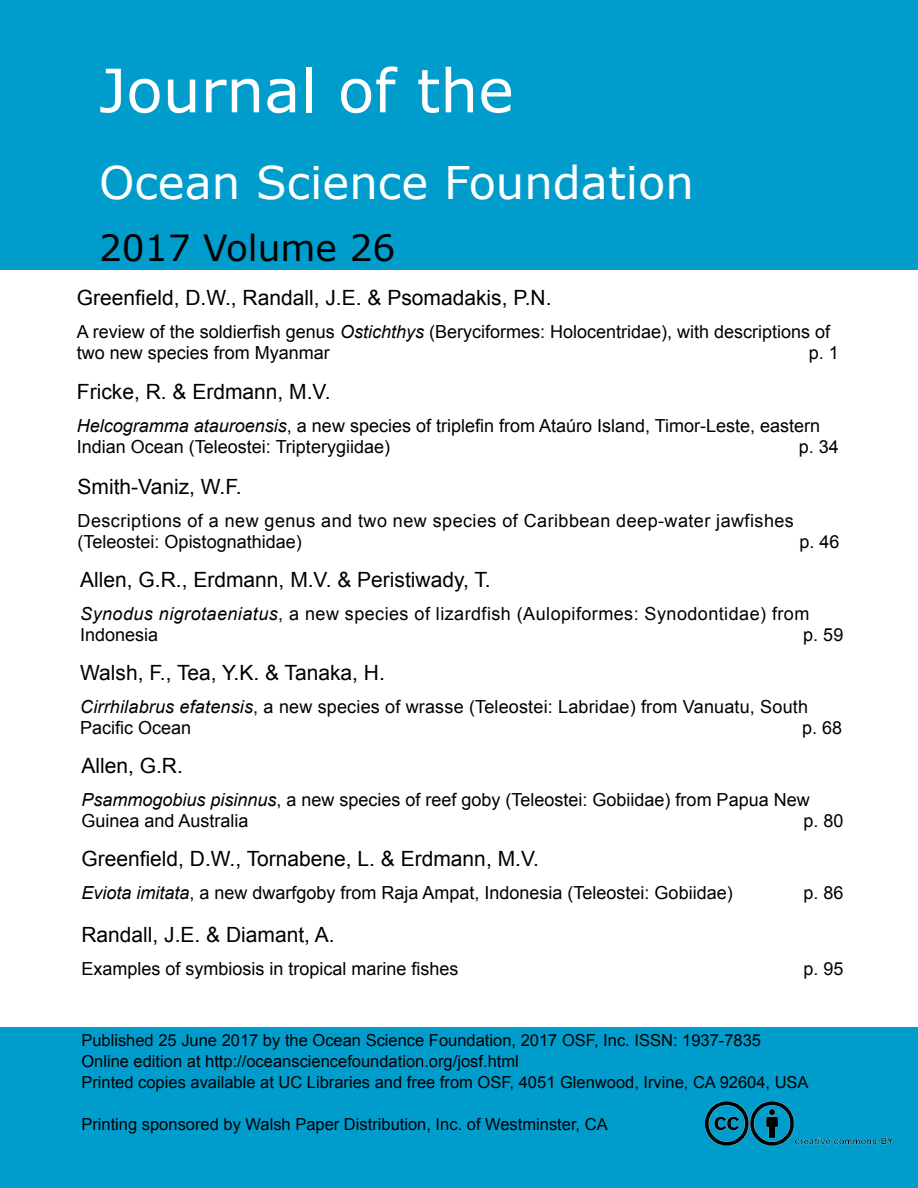
<style>
.page{position:relative;width:918px;height:1188px;background:#fff}
.page>*{position:absolute;margin:0;border:0;box-sizing:border-box;transform-origin:0 0}
.t1{font:60px "Verdana";color:#fff}
.t2{font:45px "Verdana";color:#fff}
.t3{font:36px "Verdana";color:#000}
.t4{font:21px "Arial";color:#000}
.t5{font:18px/21px "Arial";color:#000}
.t6{font:18px/21px "Arial";letter-spacing:.025em;color:#000}
.t7{font:16.5px/21px "Arial";color:#000}
.s1{font-style:italic}
</style>
<div class="page">
<div style="left:0;top:0;width:918px;height:270px;background:#009dcc"></div>
<div style="left:0;top:1028px;width:918px;height:160px;background:#009dcc"></div>
<img style="left:705px;top:1102px;width:189px;height:45px">
<h1 class="t1" style="left:99px;top:49px;width:416px">Journal of the</h1>
<h2 class="t2" style="left:99px;top:152px;width:596px">Ocean Science Foundation</h2>
<h3 class="t3" style="left:99px;top:223px;width:298px">2017 Volume 26</h3>
<p class="t4" style="left:77px;top:284px;width:476px">Greenfield, D.W., Randall, J.E. &amp; Psomadakis, P.N.</p>
<p class="t5" style="left:77px;top:321px;width:755px">A review of the soldierfish genus <span class="s1">Ostichthys</span> (Beryciformes: Holocentridae), with descriptions of two new species from Myanmar</p>
<p class="t5" style="left:809px;top:342px;width:32px">p. 1</p>
<p class="t4" style="left:77px;top:378px;width:255px">Fricke, R. &amp; Erdmann, M.V.</p>
<p class="t5" style="left:77px;top:416px;width:745px"><span class="s1">Helcogramma atauroensis</span>, a new species of triplefin from Ataúro Island, Timor-Leste, eastern<br>Indian Ocean (Teleostei: Tripterygiidae)</p>
<p class="t5" style="left:799px;top:437px;width:42px">p. 34</p>
<p class="t4" style="left:78px;top:473px;width:166px">Smith-Vaniz, W.F.</p>
<p class="t6" style="left:78px;top:510px;width:718px">Descriptions of a new genus and two new species of Caribbean deep-water jawfishes (Teleostei: Opistognathidae)</p>
<p class="t5" style="left:800px;top:531px;width:42px">p. 46</p>
<p class="t4" style="left:80px;top:566px;width:412px">Allen, G.R., Erdmann, M.V. &amp; Peristiwady, T.</p>
<p class="t6" style="left:80px;top:603px;width:731px"><span class="s1">Synodus nigrotaeniatus</span>, a new species of lizardfish (Aulopiformes: Synodontidae) from<br>Indonesia</p>
<p class="t5" style="left:803px;top:624px;width:42px">p. 59</p>
<p class="t4" style="left:80px;top:659px;width:306px">Walsh, F., Tea, Y.K. &amp; Tanaka, H.</p>
<p class="t5" style="left:80px;top:696px;width:729px"><span class="s1">Cirrhilabrus efatensis</span>, a new species of wrasse (Teleostei: Labridae) from Vanuatu, South<br>Pacific Ocean</p>
<p class="t5" style="left:802px;top:717px;width:42px">p. 68</p>
<p class="t4" style="left:81px;top:752px;width:103px">Allen, G.R.</p>
<p class="t5" style="left:81px;top:789px;width:730px"><span class="s1">Psammogobius pisinnus</span>, a new species of reef goby (Teleostei: Gobiidae) from Papua New<br>Guinea and Australia</p>
<p class="t5" style="left:803px;top:810px;width:42px">p. 80</p>
<p class="t4" style="left:81px;top:845px;width:459px">Greenfield, D.W., Tornabene, L. &amp; Erdmann, M.V.</p>
<p class="t5" style="left:81px;top:882px;width:653px"><span class="s1">Eviota imitata</span>, a new dwarfgoby from Raja Ampat, Indonesia (Teleostei: Gobiidae)</p>
<p class="t5" style="left:803px;top:882px;width:42px">p. 86</p>
<p class="t4" style="left:81px;top:921px;width:255px">Randall, J.E. &amp; Diamant, A.</p>
<p class="t5" style="left:81px;top:959px;width:379px">Examples of symbiosis in tropical marine fishes</p>
<p class="t5" style="left:803px;top:959px;width:42px">p. 95</p>
<p class="t7" style="left:81px;top:1029px;width:729px">Published 25 June 2017 by the Ocean Science Foundation, 2017 OSF, Inc. ISSN: 1937-7835<br>Online edition at http://oceansciencefoundation.org/josf.html<br>Printed copies available at UC Libraries and free from OSF, 4051 Glenwood, Irvine, CA 92604, USA</p>
<p class="t7" style="left:81px;top:1113px;width:528px">Printing sponsored by Walsh Paper Distribution, Inc. of Westminster, CA</p>
</div>
